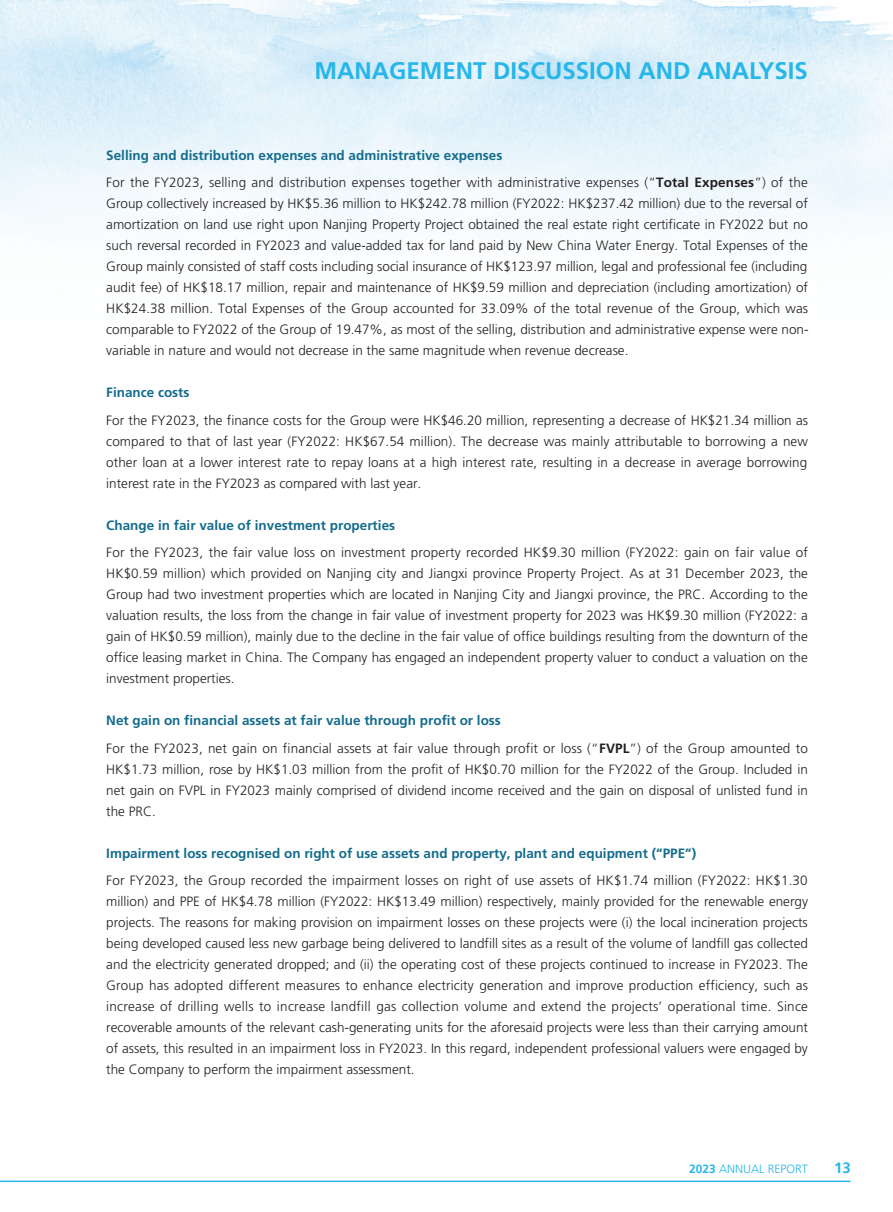
<style>
.page{position:relative;width:893px;height:1212px;background:#fff}
.page>*{position:absolute;margin:0;border:0;box-sizing:border-box;transform-origin:0 0}
.t1{font:700 24px "Frutiger LT Std";color:#26b6ea}
.t2{font:700 15px "Frutiger LT Std";color:#26b6ea}
._00_txt{font:300 13.5px/21px "Frutiger LT Std";color:#231f20;text-align:justify}
._02_H2{font:700 13.5px "Frutiger LT Std";color:#146c8d}
.t3{font:300 12px "Frutiger LT Std";color:#26b6ea}
.s1{font-weight:700}
</style>
<div class="page">
<img style="left:0;top:0;width:893px;height:1183px">
<hr style="left:0;top:1180px;width:850px;height:2px;background:#26b6ea">
<h1 class="t1" style="left:314px;top:57px;width:495px">MANAGEMENT DISCUSSION AND ANALYSIS</h1>
<p class="_02_H2" style="left:106px;top:147px;width:398px">Selling and distribution expenses and administrative expenses</p>
<p class="_00_txt" style="left:106px;top:172px;width:704px">For the FY2023, selling and distribution expenses together with administrative expenses (“<span class="s1">Total Expenses</span>”) of the Group collectively increased by HK$5.36 million to HK$242.78 million (FY2022: HK$237.42 million) due to the reversal of amortization on land use right upon Nanjing Property Project obtained the real estate right certificate in FY2022 but no such reversal recorded in FY2023 and value-added tax for land paid by New China Water Energy. Total Expenses of the Group mainly consisted of staff costs including social insurance of HK$123.97 million, legal and professional fee (including audit fee) of HK$18.17 million, repair and maintenance of HK$9.59 million and depreciation (including amortization) of HK$24.38 million. Total Expenses of the Group accounted for 33.09% of the total revenue of the Group, which was comparable to FY2022 of the Group of 19.47%, as most of the selling, distribution and administrative expense were non&shy;variable in nature and would not decrease in the same magnitude when revenue decrease.</p>
<p class="_02_H2" style="left:106px;top:385px;width:85px">Finance costs</p>
<p class="_00_txt" style="left:106px;top:410px;width:703px">For the FY2023, the finance costs for the Group were HK$46.20 million, representing a decrease of HK$21.34 million as compared to that of last year (FY2022: HK$67.54 million). The decrease was mainly attributable to borrowing a new other loan at a lower interest rate to repay loans at a high interest rate, resulting in a decrease in average borrowing interest rate in the FY2023 as compared with last year.</p>
<p class="_02_H2" style="left:106px;top:517px;width:290px">Change in fair value of investment properties</p>
<p class="_00_txt" style="left:106px;top:542px;width:703px">For the FY2023, the fair value loss on investment property recorded HK$9.30 million (FY2022: gain on fair value of HK$0.59 million) which provided on Nanjing city and Jiangxi province Property Project. As at 31 December 2023, the Group had two investment properties which are located in Nanjing City and Jiangxi province, the PRC. According to the valuation results, the loss from the change in fair value of investment property for 2023 was HK$9.30 million (FY2022: a gain of HK$0.59 million), mainly due to the decline in the fair value of office buildings resulting from the downturn of the office leasing market in China. The Company has engaged an independent property valuer to conduct a valuation on the investment properties.</p>
<p class="_02_H2" style="left:106px;top:713px;width:396px">Net gain on financial assets at fair value through profit or loss</p>
<p class="_00_txt" style="left:106px;top:738px;width:703px">For the FY2023, net gain on financial assets at fair value through profit or loss (“<span class="s1">FVPL</span>”) of the Group amounted to HK$1.73 million, rose by HK$1.03 million from the profit of HK$0.70 million for the FY2022 of the Group. Included in net gain on FVPL in FY2023 mainly comprised of dividend income received and the gain on disposal of unlisted fund in the PRC.</p>
<p class="_02_H2" style="left:106px;top:845px;width:591px">Impairment loss recognised on right of use assets and property, plant and equipment (“PPE”)</p>
<p class="_00_txt" style="left:106px;top:870px;width:703px">For FY2023, the Group recorded the impairment losses on right of use assets of HK$1.74 million (FY2022: HK$1.30 million) and PPE of HK$4.78 million (FY2022: HK$13.49 million) respectively, mainly provided for the renewable energy projects. The reasons for making provision on impairment losses on these projects were (i) the local incineration projects being developed caused less new garbage being delivered to landfill sites as a result of the volume of landfill gas collected and the electricity generated dropped; and (ii) the operating cost of these projects continued to increase in FY2023. The Group has adopted different measures to enhance electricity generation and improve production efficiency, such as increase of drilling wells to increase landfill gas collection volume and extend the projects’ operational time. Since recoverable amounts of the relevant cash-generating units for the aforesaid projects were less than their carrying amount of assets, this resulted in an impairment loss in FY2023. In this regard, independent professional valuers were engaged by the Company to perform the impairment assessment.</p>
<p class="t3" style="left:689px;top:1162px;width:120px"><span class="s1">2023</span> ANNUAL REPORT</p>
<p class="t2" style="left:834px;top:1158px;width:18px">13</p>
</div>
